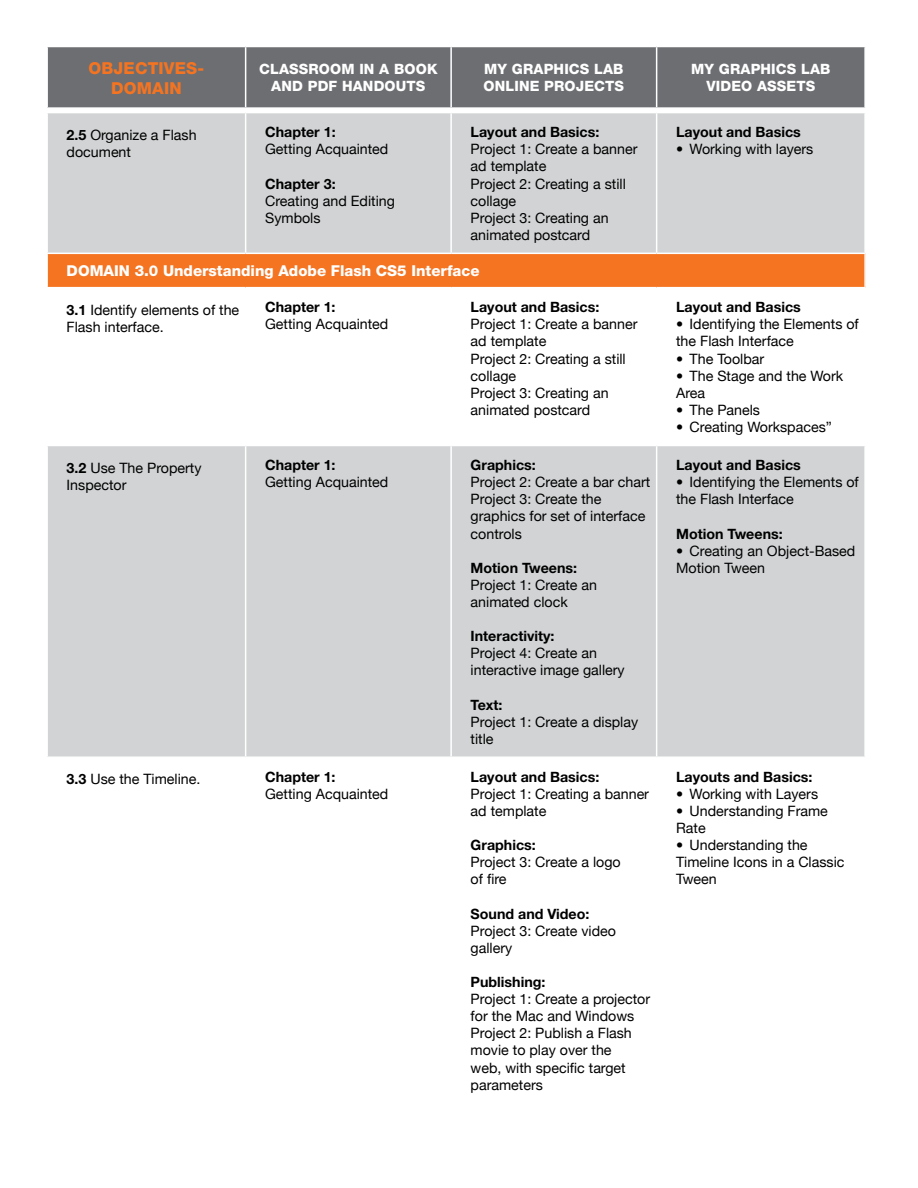
<style>
.page{position:relative;width:918px;height:1188px;background:#fff}
.page>*{position:absolute;margin:0;border:0;box-sizing:border-box;transform-origin:0 0}
.t1{font:800 16.5px/19.8px "Helvetica Neue";letter-spacing:.01em;color:#f47421;text-align:center}
.t2{font:800 15px "Helvetica Neue";color:#fff}
.t3{font:14.25px/17.1px "Helvetica Neue";color:#000}
.t4{font:700 14.25px "Helvetica Neue";color:#000}
.t5{font:800 14.25px/17.1px "Helvetica Neue";letter-spacing:.01em;color:#fff}
.s1{font-weight:700}
</style>
<div class="page">
<div style="left:48px;top:47px;width:816px;height:60px;background:#6d6e71"></div>
<svg style="left:48px;top:113px;width:816px;height:643px;fill:#d1d3d4"></svg>
<div style="left:47px;top:253px;width:818px;height:35px;background:#f47421"></div>
<hr style="left:245px;top:47px;width:1px;height:60px;background:#fff">
<hr style="left:450px;top:47px;width:2px;height:60px;background:#fff">
<hr style="left:656px;top:47px;width:1px;height:60px;background:#fff">
<hr style="left:245px;top:113px;width:1px;height:140px;background:#fff">
<hr style="left:450px;top:113px;width:2px;height:140px;background:#fff">
<hr style="left:245px;top:288px;width:1px;height:157px;background:#fff">
<hr style="left:450px;top:288px;width:2px;height:157px;background:#fff">
<hr style="left:245px;top:446px;width:1px;height:310px;background:#fff">
<hr style="left:450px;top:446px;width:2px;height:310px;background:#fff">
<hr style="left:656px;top:288px;width:1px;height:157px;background:#fff">
<hr style="left:656px;top:113px;width:1px;height:140px;background:#fff">
<hr style="left:656px;top:446px;width:1px;height:310px;background:#fff">
<hr style="left:46px;top:253px;width:200px;height:1px;background:#fff">
<hr style="left:46px;top:254px;width:2px;height:33px;background:#fff">
<hr style="left:246px;top:253px;width:205px;height:1px;background:#fff">
<hr style="left:451px;top:253px;width:206px;height:1px;background:#fff">
<hr style="left:657px;top:253px;width:209px;height:1px;background:#fff">
<hr style="left:864px;top:254px;width:2px;height:33px;background:#fff">
<hr style="left:46px;top:287px;width:200px;height:1px;background:#fff">
<hr style="left:246px;top:287px;width:205px;height:1px;background:#fff">
<hr style="left:451px;top:287px;width:206px;height:1px;background:#fff">
<hr style="left:657px;top:287px;width:209px;height:1px;background:#fff">
<hr style="left:46px;top:445px;width:200px;height:1px;background:#fff">
<hr style="left:246px;top:445px;width:205px;height:1px;background:#fff">
<hr style="left:451px;top:445px;width:206px;height:1px;background:#fff">
<hr style="left:657px;top:445px;width:209px;height:1px;background:#fff">
<p class="t1" style="left:89px;top:58px;width:117px">OBJECTIVES-<br>DOMAIN</p>
<p class="t5" style="left:259px;top:61px;width:31px">CLASS</p>
<p class="t5" style="left:271px;top:61px;width:168px;text-indent:37px">ROOM IN A BOOK<br>AN D PDF HAN DOUTS</p>
<p class="t5" style="left:484px;top:61px;width:141px">MY GRAPH ICS LAB<br>ONLINE PRO</p>
<p class="t5" style="left:576px;top:78px;width:50px">JECTS</p>
<p class="t3" style="left:67px;top:126px;width:131px"><span class="s1">2.5</span> Organize a Flash document</p>
<p class="t4" style="left:265px;top:123px;width:72px">Chapter 1:</p>
<p class="t3" style="left:265px;top:141px;width:125px">Getting Acquainted</p>
<p class="t4" style="left:265px;top:175px;width:72px">Chapter 3:</p>
<p class="t3" style="left:265px;top:192px;width:131px">Creating and Editing<br>Symbols</p>
<p class="t4" style="left:471px;top:123px;width:130px">Layout and Basics:</p>
<p class="t3" style="left:471px;top:141px;width:168px">Project 1: Create a banner ad template<br>Project 2: Creating a still collage<br>Project 3: Creating an animated postcard</p>
<p class="t2" style="left:67px;top:262px;width:414px">DOMAIN 3.0 UNDERSTANDING ADOBE FLASH CS5 INTERFACE</p>
<p class="t3" style="left:67px;top:301px;width:174px"><span class="s1">3.1</span> Identify elements of the<br>Flash interface.</p>
<p class="t4" style="left:265px;top:298px;width:72px">Chapter 1:</p>
<p class="t4" style="left:471px;top:298px;width:130px">Layout and Basics:</p>
<p class="t3" style="left:471px;top:316px;width:168px">Project 1: Create a banner ad template<br>Project 2: Creating a still collage<br>Project 3: Creating an animated postcard</p>
<p class="t3" style="left:265px;top:316px;width:125px">Getting Acquainted</p>
<p class="t3" style="left:67px;top:459px;width:136px"><span class="s1">3.2</span> Use The Property<br>Inspector</p>
<p class="t4" style="left:265px;top:456px;width:72px">Chapter 1:</p>
<p class="t3" style="left:265px;top:473px;width:125px">Getting Acquainted</p>
<p class="t3" style="left:67px;top:771px;width:135px"><span class="s1">3.3</span> Use the Timeline.</p>
<p class="t4" style="left:265px;top:768px;width:72px">Chapter 1:</p>
<p class="t3" style="left:265px;top:785px;width:125px">Getting Acquainted</p>
<p class="t4" style="left:471px;top:456px;width:67px">Graphics:</p>
<p class="t3" style="left:471px;top:473px;width:181px">Project 2: Create a bar chart<br>Project 3: Create the graphics for set of interface controls</p>
<p class="t4" style="left:471px;top:559px;width:108px">Motion Tweens:</p>
<p class="t3" style="left:471px;top:576px;width:128px">Project 1: Create an animated clock</p>
<p class="t4" style="left:471px;top:627px;width:85px">Interactivity:</p>
<p class="t3" style="left:471px;top:644px;width:156px">Project 4: Create an interactive image gallery</p>
<p class="t4" style="left:471px;top:696px;width:33px">Text:</p>
<p class="t3" style="left:471px;top:713px;width:169px">Project 1: Create a display title</p>
<p class="t4" style="left:471px;top:768px;width:130px">Layout and Basics:</p>
<p class="t3" style="left:471px;top:785px;width:180px">Project 1: Creating a banner ad template</p>
<p class="t4" style="left:471px;top:836px;width:67px">Graphics:</p>
<p class="t3" style="left:471px;top:854px;width:152px">Project 3: Create a logo of fire</p>
<p class="t4" style="left:471px;top:905px;width:120px">Sound and Video:</p>
<p class="t3" style="left:471px;top:922px;width:147px">Project 3: Create video gallery</p>
<p class="t4" style="left:471px;top:973px;width:76px">Publishing:</p>
<p class="t3" style="left:471px;top:990px;width:181px">Project 1: Create a projector for the Mac and Windows<br>Project 2: Publish a Flash movie to play over the<br>web, with specific target parameters</p>
<p class="t5" style="left:691px;top:61px;width:90px">MY GRAPHICS</p>
<p class="t5" style="left:706px;top:61px;width:115px;text-indent:95px">LAB<br>VIDEO ASSETS</p>
<p class="t4" style="left:676px;top:123px;width:126px">Layout and Basics</p>
<p class="t3" style="left:676px;top:141px;width:139px">• Working with layers</p>
<p class="t4" style="left:676px;top:298px;width:126px">Layout and Basics</p>
<p class="t3" style="left:676px;top:316px;width:184px">• Identifying the Elements of the Flash Interface</p>
<p class="t3" style="left:676px;top:350px;width:90px">• The Toolbar</p>
<p class="t3" style="left:676px;top:367px;width:169px">• The Stage and the Work<br>Area</p>
<p class="t3" style="left:676px;top:401px;width:85px">• The Panels</p>
<p class="t3" style="left:676px;top:418px;width:157px">• Creating Workspaces”</p>
<p class="t4" style="left:676px;top:456px;width:126px">Layout and Basics</p>
<p class="t3" style="left:676px;top:473px;width:184px">• Identifying the Elements of the Flash Interface</p>
<p class="t4" style="left:676px;top:525px;width:108px">Motion Tweens:</p>
<p class="t3" style="left:676px;top:542px;width:181px">• Creating an Object-Based<br>Motion Tween</p>
<p class="t4" style="left:676px;top:768px;width:138px">Layouts and Basics:</p>
<p class="t3" style="left:676px;top:785px;width:143px">• Working with Layers</p>
<p class="t3" style="left:676px;top:802px;width:153px">• Understanding Frame<br>Rate</p>
<p class="t3" style="left:676px;top:836px;width:170px">• Understanding the<br>Timeline Icons in a Classic<br>Tween</p>
</div>
